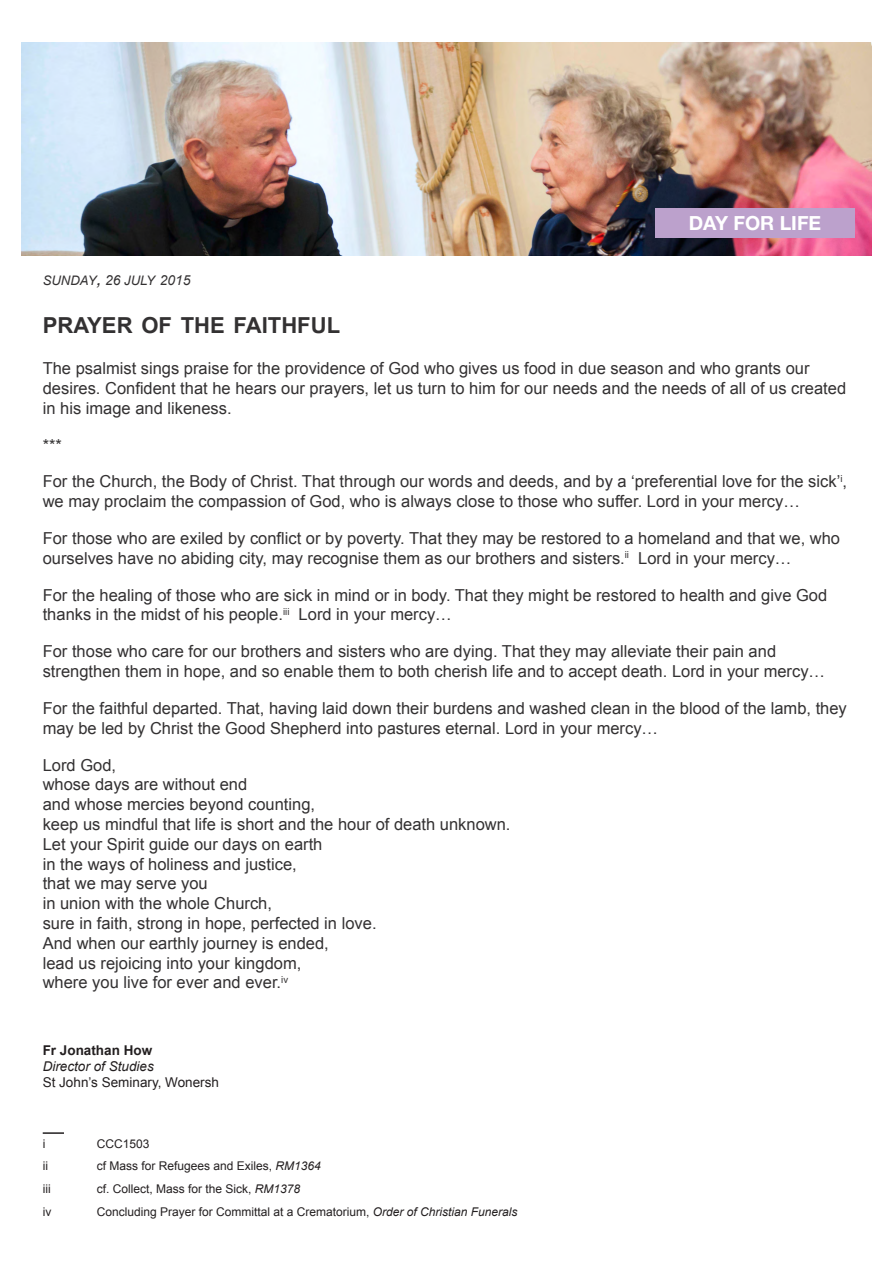
<style>
.page{position:relative;width:893px;height:1263px;background:#fff}
.page>*{position:absolute;margin:0;border:0;box-sizing:border-box;transform-origin:0 0}
.t1{font:700 22.05px "Arial";color:#333132}
.t2{font:700 19.5px "Helvetica Neue LT Std";color:#fff}
.t3{font:16.5px/19.8px "Arial";color:#333132}
.t4{font:13.5px "Arial";color:#231f20}
.t5{font:italic 13.5px "Arial";color:#231f20}
.t6{font:700 13.5px "Arial";color:#231f20}
.t7{font:italic 13.2px "Arial";color:#333132}
.t8{font:12px "Arial";color:#231f20}
.s1{font-size:18.75px}
.s2{font-size:13.8px}
.s3{font-style:italic}
</style>
<div class="page">
<img style="left:21px;top:43px;width:851px;height:212px">
<div style="left:655px;top:208px;width:200px;height:30px;background:#bca1cc"></div>
<hr style="left:43px;top:1132px;width:21px;height:2px;background:#231f20">
<p class="t7" style="left:43px;top:272px;width:149px">SUNDAY<span class="s1">,</span> <span class="s2">26</span> JULY <span class="s2">2015</span></p>
<h1 class="t1" style="left:43px;top:310px;width:299px">PRAYER OF THE FAITHFUL</h1>
<p class="t2" style="left:689px;top:211px;width:134px">DAY FOR LIFE</p>
<p class="t3" style="left:43px;top:359px;width:805px">The psalmist sings praise for the providence of God who gives us food in due season and who grants our desires. Confident that he hears our prayers, let us turn to him for our needs and the needs of all of us created in his image and likeness.</p>
<p class="t3" style="left:43px;top:435px;width:21px">***</p>
<p class="t3" style="left:43px;top:472px;width:806px">For the Church, the Body of Christ. That through our words and deeds, and by a ‘preferential love for the sick’<sup>i</sup>, we may proclaim the compassion of God, who is always close to those who suffer. Lord in your mercy…</p>
<p class="t3" style="left:43px;top:528px;width:799px">For those who are exiled by conflict or by poverty. That they may be restored to a homeland and that we, who ourselves have no abiding city, may recognise them as our brothers and sisters.<sup>ii</sup> Lord in your mercy…</p>
<p class="t3" style="left:43px;top:585px;width:786px">For the healing of those who are sick in mind or in body. That they might be restored to health and give God thanks in the midst of his people.<sup>iii</sup> Lord in your mercy…</p>
<p class="t3" style="left:43px;top:642px;width:784px">For those who care for our brothers and sisters who are dying. That they may alleviate their pain and strengthen them in hope, and so enable them to both cherish life and to accept death. Lord in your mercy…</p>
<p class="t3" style="left:43px;top:698px;width:806px">For the faithful departed. That, having laid down their burdens and washed clean in the blood of the lamb, they may be led by Christ the Good Shepherd into pastures eternal. Lord in your mercy…</p>
<p class="t3" style="left:43px;top:755px;width:469px">Lord God,<br>whose days are without end<br>and whose mercies beyond counting,<br>keep us mindful that life is short and the hour of death unknown.<br>Let your Spirit guide our days on earth<br>in the ways of holiness and justice,<br>that we may serve you<br>in union with the whole Church,<br>sure in faith, strong in hope, perfected in love.<br>And when our earthly journey is ended,<br>lead us rejoicing into your kingdom,<br>where you live for ever and ever.<sup>iv</sup></p>
<p class="t6" style="left:43px;top:1041px;width:111px">Fr Jonathan How</p>
<p class="t5" style="left:43px;top:1057px;width:113px">Director of Studies</p>
<p class="t4" style="left:43px;top:1073px;width:178px">St John’s Seminary, Wonersh</p>
<p class="t8" style="left:43px;top:1135px;width:4px">i</p>
<p class="t8" style="left:97px;top:1135px;width:54px">CCC1503</p>
<p class="t8" style="left:43px;top:1158px;width:7px">ii</p>
<p class="t8" style="left:97px;top:1158px;width:226px">cf Mass for Refugees and Exiles, <span class="s3">RM1364</span></p>
<p class="t8" style="left:43px;top:1181px;width:9px">iii</p>
<p class="t8" style="left:97px;top:1181px;width:205px">cf. Collect, Mass for the Sick, <span class="s3">RM1378</span></p>
<p class="t8" style="left:43px;top:1204px;width:10px">iv</p>
<p class="t8" style="left:97px;top:1204px;width:422px">Concluding Prayer for Committal at a Crematorium, <span class="s3">Order of Christian Funerals</span></p>
</div>
